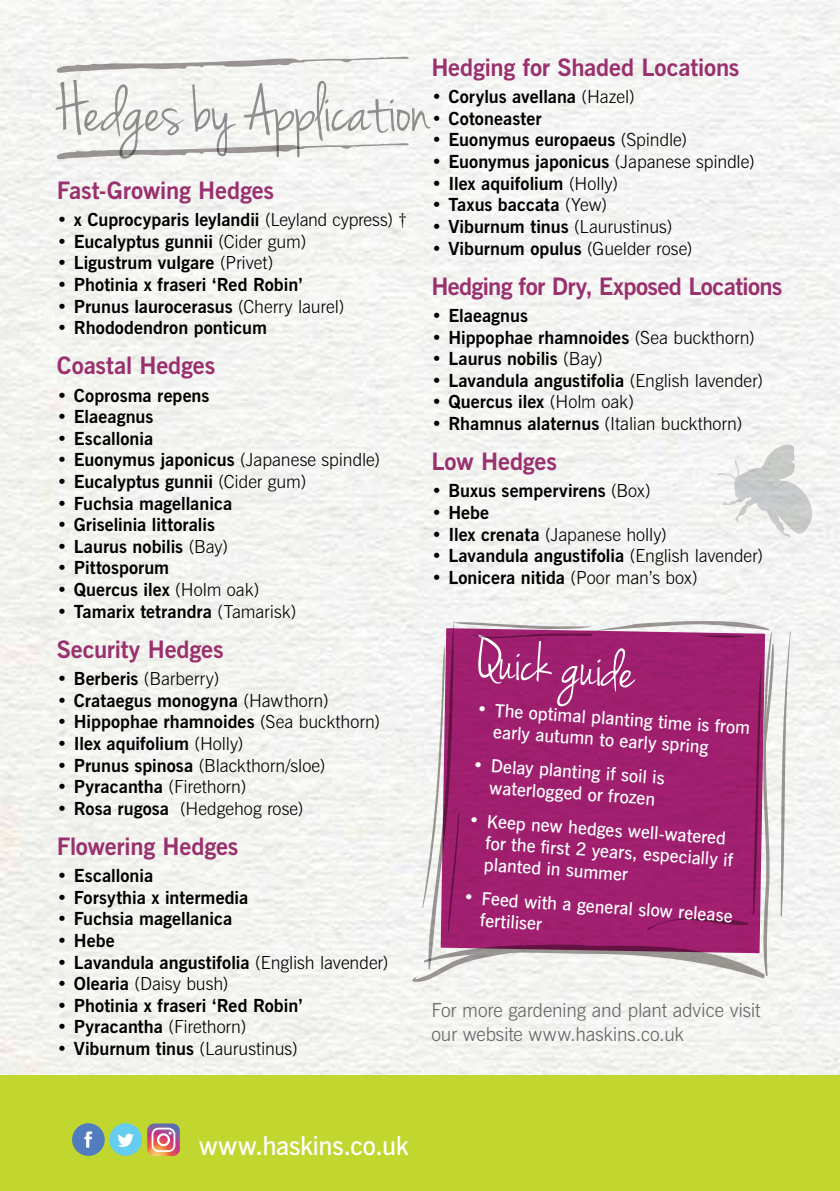
<style>
.page{position:relative;width:840px;height:1191px;background:#fff}
.page>*{position:absolute;margin:0;border:0;box-sizing:border-box;transform-origin:0 0}
.t1{font:72px "Jenna Sue";letter-spacing:-.01em;color:#939598}
.t2{font:60px "Jenna Sue";color:#fff}
.t3{font:600 26px "News Gothic BT";letter-spacing:-.015em;color:#fff}
.t4{font:700 24px "News Gothic BT";letter-spacing:-.01em;color:#9a306e}
.t5{font:300 19.2px/23.2px "News Gothic BT";letter-spacing:-.005em;color:#636466}
.t6{font:700 18px "News Gothic BT";color:#000}
.t7{font:600 18px/21.6px "News Gothic BT";color:#fff}
.t8{font:300 18px "News Gothic BT";color:#000}
.s1{font-weight:300}
.s2{font-weight:700}
</style>
<div class="page">
<div style="left:0;top:1075px;width:839px;height:116px;background:#c1d72f"></div>
<svg style="left:412px;top:620px;width:378px;height:364px;background:#b0518b"></svg>
<hr style="left:839px;top:1075px;width:1px;height:116px;background:#c1d72f">
<div style="left:109px;top:1123px;width:33px;height:32px;background:#65cdf0;border-radius:50%"></div>
<svg style="left:118px;top:1133px;width:16px;height:14px"></svg>
<div style="left:72px;top:1123px;width:33px;height:32px;background:#517cbe;border-radius:50%"></div>
<svg style="left:84px;top:1131px;width:8px;height:16px"></svg>
<svg style="left:147px;top:1123px;width:33px;height:33px"></svg>
<svg style="left:56px;top:143px;width:352px;height:16px"></svg>
<svg style="left:56px;top:57px;width:352px;height:16px"></svg>
<svg style="left:717px;top:444px;width:96px;height:93px"></svg>
<h3 class="t4" style="left:431px;top:53px;width:309px">Hedging for Shaded Locations</h3>
<p class="t6" style="left:431px;top:86px;width:205px">• Corylus avellana <span class="s1">(Hazel)</span></p>
<p class="t6" style="left:431px;top:107px;width:112px">• Cotoneaster</p>
<p class="t6" style="left:431px;top:129px;width:257px">• Euonymus europaeus <span class="s1">(Spindle)</span></p>
<p class="t6" style="left:431px;top:151px;width:325px">• Euonymus japonicus <span class="s1">(Japanese spindle)</span></p>
<p class="t6" style="left:431px;top:172px;width:188px">• Ilex aquifolium <span class="s1">(Holly)</span></p>
<p class="t6" style="left:431px;top:194px;width:177px">• Taxus baccata <span class="s1">(Yew)</span></p>
<p class="t6" style="left:431px;top:215px;width:242px">• Viburnum tinus <span class="s1">(Laurustinus)</span></p>
<p class="t6" style="left:431px;top:237px;width:262px">• Viburnum opulus <span class="s1">(Guelder rose)</span></p>
<h3 class="t4" style="left:431px;top:271px;width:352px">Hedging for Dry, Exposed Locations</h3>
<p class="t6" style="left:431px;top:304px;width:98px">• Elaeagnus</p>
<p class="t6" style="left:431px;top:326px;width:325px">• Hippophae rhamnoides <span class="s1">(Sea buckthorn)</span></p>
<p class="t6" style="left:431px;top:348px;width:173px">• Laurus nobilis <span class="s1">(Bay)</span></p>
<p class="t6" style="left:431px;top:369px;width:333px">• Lavandula angustifolia <span class="s1">(English lavender)</span></p>
<p class="t6" style="left:431px;top:391px;width:204px">• Quercus ilex <span class="s1">(Holm oak)</span></p>
<p class="t8" style="left:431px;top:413px;width:312px"><span class="s2">• Rhamnus alaternus</span> (Italian buckthorn)</p>
<h3 class="t4" style="left:431px;top:447px;width:127px">Low Hedges</h3>
<p class="t6" style="left:431px;top:480px;width:221px">• Buxus sempervirens <span class="s1">(Box)</span></p>
<p class="t6" style="left:431px;top:501px;width:59px">• Hebe</p>
<p class="t8" style="left:431px;top:523px;width:237px"><span class="s2">• Ilex crenata</span> (Japanese holly)</p>
<p class="t6" style="left:431px;top:545px;width:333px">• Lavandula angustifolia <span class="s1">(English lavender)</span></p>
<p class="t6" style="left:431px;top:566px;width:268px">• Lonicera nitida <span class="s1">(Poor man’s box)</span></p>
<h1 class="t1" style="left:57px;top:69px;width:375px">Hedges by Application</h1>
<h3 class="t4" style="left:57px;top:176px;width:219px">Fast-Growing Hedges</h3>
<p class="t6" style="left:57px;top:209px;width:351px">• x Cuprocyparis leylandii <span class="s1">(Leyland cypress) †</span></p>
<p class="t6" style="left:57px;top:230px;width:251px">• Eucalyptus gunnii <span class="s1">(Cider gum)</span></p>
<p class="t6" style="left:57px;top:252px;width:218px">• Ligustrum vulgare <span class="s1">(Privet)</span></p>
<p class="t6" style="left:57px;top:273px;width:247px">• Photinia x fraseri ‘Red Robin’</p>
<p class="t6" style="left:57px;top:295px;width:289px">• Prunus laurocerasus <span class="s1">(Cherry laurel)</span></p>
<p class="t6" style="left:57px;top:317px;width:212px">• Rhododendron ponticum</p>
<h3 class="t4" style="left:57px;top:351px;width:160px">Coastal Hedges</h3>
<p class="t6" style="left:57px;top:384px;width:154px">• Coprosma repens</p>
<p class="t6" style="left:57px;top:406px;width:98px">• Elaeagnus</p>
<p class="t6" style="left:57px;top:427px;width:98px">• Escallonia</p>
<p class="t6" style="left:57px;top:449px;width:325px">• Euonymus japonicus <span class="s1">(Japanese spindle)</span></p>
<p class="t6" style="left:57px;top:471px;width:251px">• Eucalyptus gunnii <span class="s1">(Cider gum)</span></p>
<p class="t6" style="left:57px;top:492px;width:177px">• Fuchsia magellanica</p>
<p class="t6" style="left:57px;top:514px;width:160px">• Griselinia littoralis</p>
<p class="t6" style="left:57px;top:535px;width:173px">• Laurus nobilis <span class="s1">(Bay)</span></p>
<p class="t6" style="left:57px;top:557px;width:114px">• Pittosporum</p>
<p class="t6" style="left:57px;top:579px;width:204px">• Quercus ilex <span class="s1">(Holm oak)</span></p>
<p class="t6" style="left:57px;top:600px;width:241px">• Tamarix tetrandra <span class="s1">(Tamarisk)</span></p>
<h3 class="t4" style="left:57px;top:634px;width:168px">Security Hedges</h3>
<p class="t8" style="left:57px;top:668px;width:164px"><span class="s2">• Berberis</span> (Barberry)</p>
<p class="t6" style="left:57px;top:689px;width:273px">• Crataegus monogyna <span class="s1">(Hawthorn)</span></p>
<p class="t6" style="left:57px;top:711px;width:325px">• Hippophae rhamnoides <span class="s1">(Sea buckthorn)</span></p>
<p class="t6" style="left:57px;top:732px;width:188px">• Ilex aquifolium <span class="s1">(Holly)</span></p>
<p class="t8" style="left:57px;top:754px;width:270px"><span class="s2">• Prunus spinosa</span> (Blackthorn/sloe)</p>
<p class="t6" style="left:57px;top:776px;width:191px">• Pyracantha <span class="s1">(Firethorn)</span></p>
<p class="t8" style="left:57px;top:797px;width:248px"><span class="s2">• Rosa rugosa</span> (Hedgehog rose)</p>
<h3 class="t4" style="left:57px;top:831px;width:183px">Flowering Hedges</h3>
<p class="t6" style="left:57px;top:865px;width:98px">• Escallonia</p>
<p class="t6" style="left:57px;top:886px;width:193px">• Forsythia x intermedia</p>
<p class="t6" style="left:57px;top:908px;width:177px">• Fuchsia magellanica</p>
<p class="t6" style="left:57px;top:929px;width:59px">• Hebe</p>
<p class="t6" style="left:57px;top:951px;width:333px">• Lavandula angustifolia <span class="s1">(English lavender)</span></p>
<p class="t8" style="left:57px;top:973px;width:173px"><span class="s2">• Olearia</span> (Daisy bush)</p>
<p class="t6" style="left:57px;top:994px;width:247px">• Photinia x fraseri ‘Red Robin’</p>
<p class="t6" style="left:57px;top:1016px;width:191px">• Pyracantha <span class="s1">(Firethorn)</span></p>
<p class="t6" style="left:57px;top:1037px;width:242px">• Viburnum tinus <span class="s1">(Laurustinus)</span></p>
<h2 class="t2" style="left:479px;top:625px;width:160px;rotate:4deg">Quick guide</h2>
<p class="t7" style="left:495px;top:699px;width:257px;text-indent:-18px;rotate:4deg">• The optimal planting time is from early autumn to early spring</p>
<p class="t7" style="left:473px;top:753px;width:193px;text-align:center;rotate:4deg">• Delay planting if soil is waterlogged or frozen</p>
<p class="t7" style="left:487px;top:810px;width:249px;text-indent:-18px;rotate:4deg">• Keep new hedges well-watered for the fi rst 2 years, especially if planted in summer</p>
<p class="t7" style="left:482px;top:887px;width:253px;text-indent:-18px;rotate:4deg">• Feed with a general slow release fertiliser</p>
<p class="t5" style="left:431px;top:999px;width:330px">For more gardening and plant advice visit our website www.haskins.co.uk</p>
<h3 class="t3" style="left:199px;top:1130px;width:211px">www.haskins.co.uk</h3>
</div>
